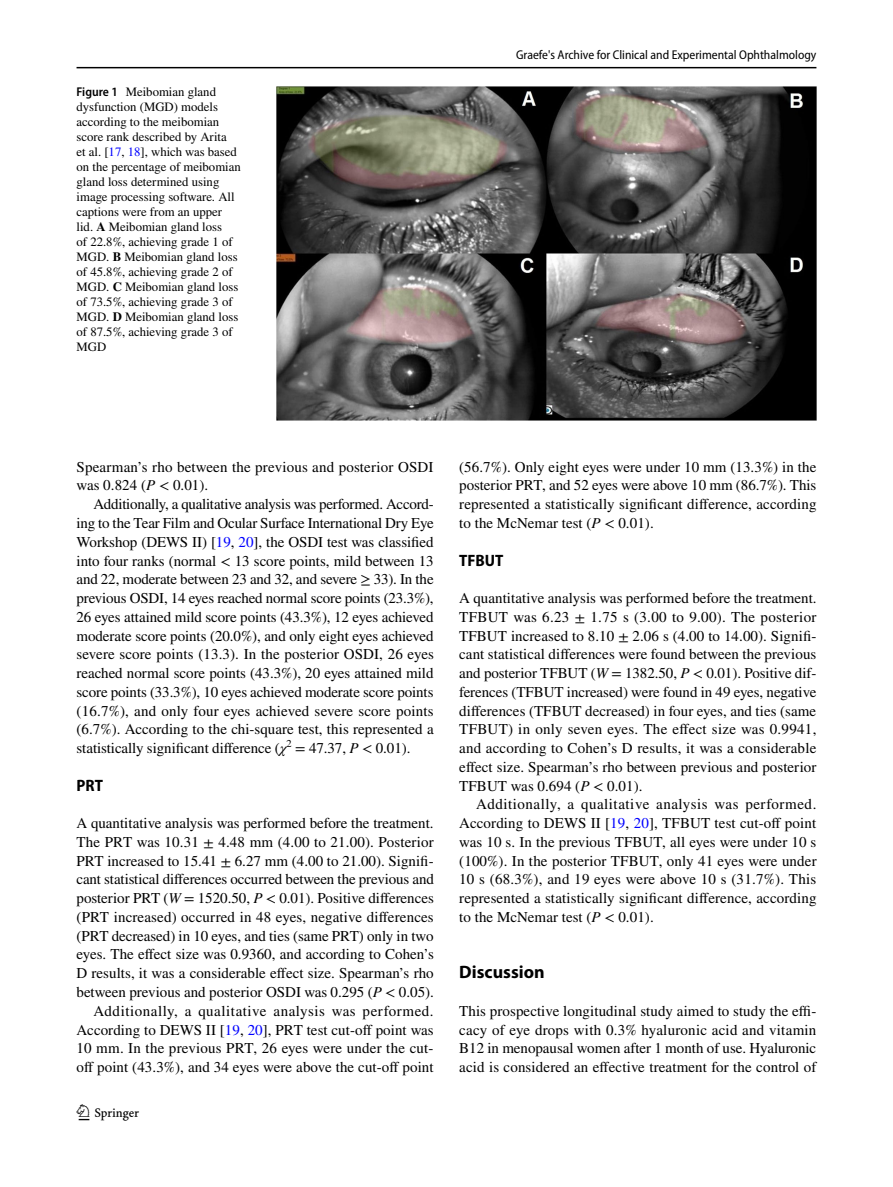
<style>
.page{position:relative;width:893px;height:1187px;background:#fff}
.page>*{position:absolute;margin:0;border:0;box-sizing:border-box;transform-origin:0 0}
.t1{font:22.5px "Springnew Regular 2";color:#000}
.t2{font:700 18px "Myriad Pro";color:#000}
.t3{font:700 semi-condensed 16.5px "Myriad Pro";color:#000}
.t4{font:15px/18.8px "STIX";letter-spacing:.005em;color:#000;text-align:justify}
.t5{font:12.75px/15px "STIX";color:#000}
.t6{font:semi-condensed 12.75px "Myriad Pro";color:#000}
.s1{font-family:"Myriad Pro";font-weight:600;font-stretch:semi-condensed}
.s2{color:#00f}
.s3{font-weight:700}
.s4{font-style:italic}
</style>
<div class="page">
<hr style="left:77px;top:67px;width:739px;height:1px;background:#000">
<img style="left:276px;top:87px;width:540px;height:334px">
<p class="t5" style="left:77px;top:85px;width:166px"><span class="s1">Figure 1</span> Meibomian gland dysfunction (MGD) models according to the meibomian score rank described by Arita<br>et al. [<span class="s2">17</span>, <span class="s2">18</span>], which was based on the percentage of meibomian gland loss determined using image processing software. All captions were from an upper lid. <span class="s3">A</span> Meibomian gland loss<br>of 22.8%, achieving grade 1 of<br>MGD. <span class="s3">B</span> Meibomian gland loss of 45.8%, achieving grade 2 of<br>MGD. <span class="s3">C</span> Meibomian gland loss of 73.5%, achieving grade 3 of<br>MGD. <span class="s3">D</span> Meibomian gland loss of 87.5%, achieving grade 3 of<br>MGD</p>
<p class="t6" style="left:516px;top:48px;width:302px">Graefe's Archive for Clinical and Experimental Ophthalmology</p>
<p class="t4" style="left:77px;top:458px;width:358px">Spearman’s rho between the previous and posterior OSDI was 0.824 (<span class="s4">P</span> &lt; 0.01).</p>
<p class="t4" style="left:77px;top:496px;width:359px;text-indent:17px">Additionally, a qualitative analysis was performed. Accord&shy;ing to the Tear Film and Ocular Surface International Dry Eye Workshop (DEWS II) [<span class="s2">19</span>, <span class="s2">20</span>], the OSDI test was classified into four ranks (normal &lt; 13 score points, mild between 13 and 22, moderate between 23 and 32, and severe ≥ 33). In the previous OSDI, 14 eyes reached normal score points (23.3%), 26 eyes attained mild score points (43.3%), 12 eyes achieved moderate score points (20.0%), and only eight eyes achieved severe score points (13.3). In the posterior OSDI, 26 eyes reached normal score points (43.3%), 20 eyes attained mild score points (33.3%), 10 eyes achieved moderate score points (16.7%), and only four eyes achieved severe score points (6.7%). According to the chi-square test, this represented a statistically significant difference (<span class="s4">χ</span><sup>2</sup> = 47.37, <span class="s4">P</span> &lt; 0.01).</p>
<p class="t3" style="left:77px;top:775px;width:28px">PRT</p>
<p class="t4" style="left:77px;top:814px;width:359px;text-align:right">A quantitative analysis was performed before the treatment.<br>The PRT was 10.31 ± 4.48 mm (4.00 to 21.00). Posterior PRT increased to 15.41 ± 6.27 mm (4.00 to 21.00). Signifi&shy;cant statistical differences occurred between the previous and posterior PRT (<span class="s4">W</span> = 1520.50, <span class="s4">P</span> &lt; 0.01). Positive differences (PRT increased) occurred in 48 eyes, negative differences (PRT decreased) in 10 eyes, and ties (same PRT) only in two eyes. The effect size was 0.9360, and according to Cohen’s D results, it was a considerable effect size. Spearman’s rho between previous and posterior OSDI was 0.295 (<span class="s4">P</span> &lt; 0.05).<br>Additionally, a qualitative analysis was performed.<br>According to DEWS II [<span class="s2">19</span>, <span class="s2">20</span>], PRT test cut-off point was 10 mm. In the previous PRT, 26 eyes were under the cut&shy;off point (43.3%), and 34 eyes were above the cut-off point</p>
<h1 class="t1" style="left:79px;top:1104px;width:62px">1 3</h1>
<p class="t4" style="left:459px;top:458px;width:359px">(56.7%). Only eight eyes were under 10 mm (13.3%) in the posterior PRT, and 52 eyes were above 10 mm (86.7%). This represented a statistically significant difference, according to the McNemar test (<span class="s4">P</span> &lt; 0.01).</p>
<p class="t3" style="left:459px;top:550px;width:46px">TFBUT</p>
<p class="t4" style="left:459px;top:589px;width:359px">A quantitative analysis was performed before the treatment.<br>TFBUT was 6.23 ± 1.75 s (3.00 to 9.00). The posterior TFBUT increased to 8.10 ± 2.06 s (4.00 to 14.00). Signifi&shy;cant statistical differences were found between the previous and posterior TFBUT (<span class="s4">W</span> = 1382.50, <span class="s4">P</span> &lt; 0.01). Positive dif&shy;ferences (TFBUT increased) were found in 49 eyes, negative differences (TFBUT decreased) in four eyes, and ties (same TFBUT) in only seven eyes. The effect size was 0.9941, and according to Cohen’s D results, it was a considerable effect size. Spearman’s rho between previous and posterior TFBUT was 0.694 (<span class="s4">P</span> &lt; 0.01).</p>
<p class="t4" style="left:459px;top:796px;width:359px;text-indent:17px">Additionally, a qualitative analysis was performed.<br>According to DEWS II [<span class="s2">19</span>, <span class="s2">20</span>], TFBUT test cut-off point was 10 s. In the previous TFBUT, all eyes were under 10 s (100%). In the posterior TFBUT, only 41 eyes were under 10 s (68.3%), and 19 eyes were above 10 s (31.7%). This represented a statistically significant difference, according to the McNemar test (<span class="s4">P</span> &lt; 0.01).</p>
<p class="t2" style="left:459px;top:960px;width:87px">Discussion</p>
<p class="t4" style="left:459px;top:1002px;width:359px">This prospective longitudinal study aimed to study the effi&shy;cacy of eye drops with 0.3% hyaluronic acid and vitamin B12 in menopausal women after 1 month of use. Hyaluronic acid is considered an effective treatment for the control of</p>
</div>
